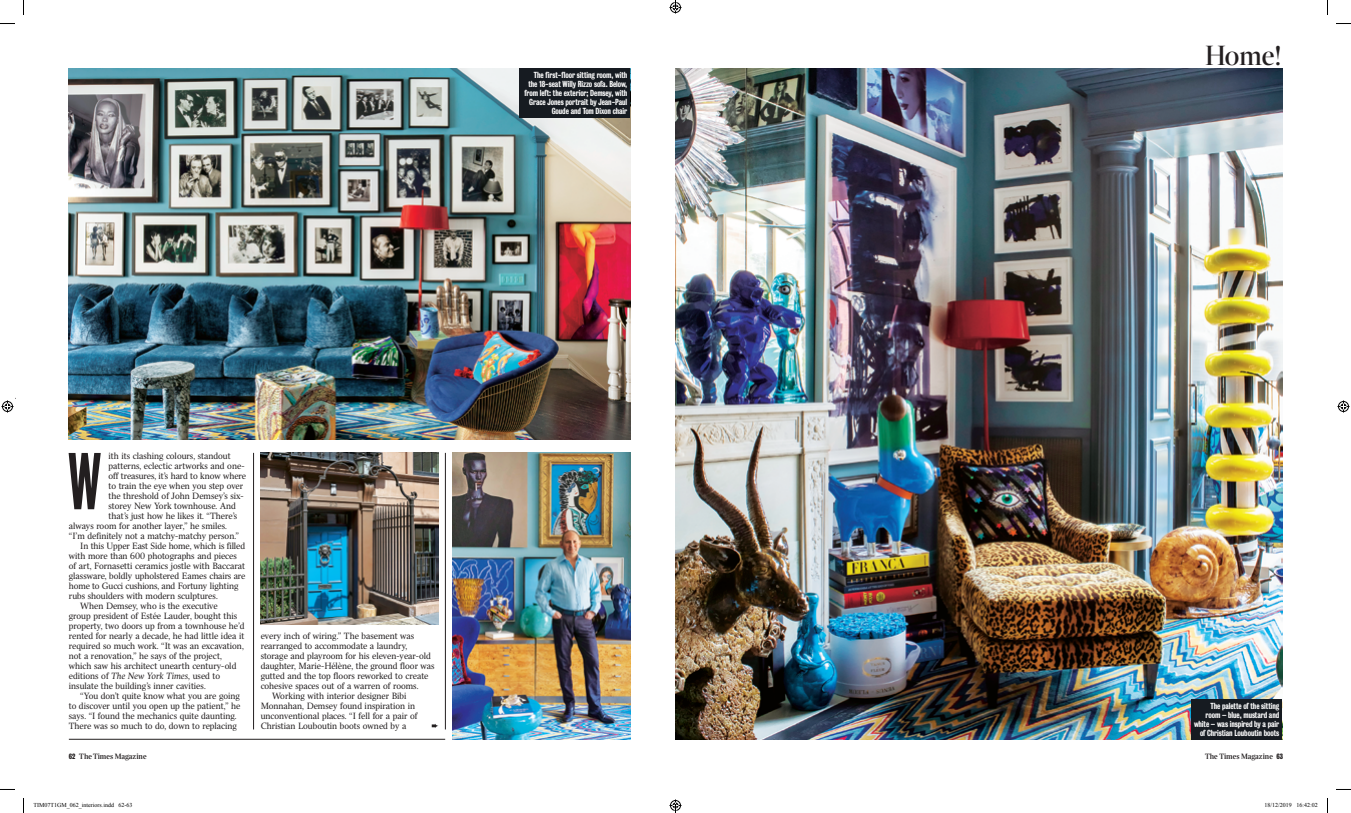
<style>
.page{position:relative;width:1351px;height:813px;background:#fff}
.page>*{position:absolute;margin:0;border:0;box-sizing:border-box;transform-origin:0 0}
.t1{font:73.3px "Bureau Grot Comp";color:#231f20}
.t2{font:700 27.3px "Times Modern Magazine";color:#231f20}
.t3{font:9px "Times Classic Text";color:#231f20}
.t4{font:500 8px/9px "Bureau Grot Cond";letter-spacing:-.01em;color:#fff;text-align:right}
.t5{font:8px "Times Modern SF";color:#231f20}
.t6{font:6px "Times New Roman";color:#000}
.s1{font-style:italic}
.s2{font-family:"Bureau Grot Cond";font-weight:700;font-size:7px}
</style>
<div class="page">
<hr style="left:69px;top:739px;width:376px;height:1px;background:#231f20">
<hr style="left:253px;top:453px;width:1px;height:276px;background:#231f20">
<hr style="left:445px;top:453px;width:1px;height:276px;background:#231f20">
<img style="left:69px;top:69px;width:561px;height:370px">
<img style="left:452px;top:453px;width:178px;height:286px">
<div style="left:520px;top:69px;width:110px;height:49px;background:#161b21"></div>
<img style="left:261px;top:453px;width:177px;height:171px">
<svg style="left:432px;top:723px;width:6px;height:5px"></svg>
<img style="left:675px;top:68px;width:607px;height:671px">
<div style="left:1191px;top:699px;width:91px;height:40px;background:#161b21"></div>
<svg style="left:0;top:23px;width:15px;height:1px"></svg>
<svg style="left:1336px;top:23px;width:15px;height:1px"></svg>
<svg style="left:0;top:789px;width:15px;height:1px"></svg>
<svg style="left:1336px;top:789px;width:15px;height:1px"></svg>
<svg style="left:23px;top:0;width:1px;height:15px"></svg>
<svg style="left:23px;top:798px;width:1px;height:14px"></svg>
<svg style="left:1327px;top:0;width:1px;height:15px"></svg>
<svg style="left:1327px;top:798px;width:1px;height:14px"></svg>
<svg style="left:2px;top:398px;width:14px;height:14px"></svg>
<svg style="left:1337px;top:400px;width:12px;height:12px"></svg>
<svg style="left:669px;top:0;width:12px;height:13px"></svg>
<svg style="left:669px;top:799px;width:12px;height:13px"></svg>
<p class="t4" style="left:524px;top:71px;width:104px">The first-floor sitting room, with the 18-seat Willy Rizzo sofa. Below, from left: the exterior; Demsey, with Grace Jones portrait by Jean-Paul Goude and Tom Dixon chair</p>
<p class="t3" style="left:109px;top:450px;width:123px">ith its clashing colours, standout</p>
<p class="t3" style="left:109px;top:460px;width:137px">patterns, eclectic artworks and one-</p>
<p class="t3" style="left:109px;top:470px;width:139px">off treasures, it’s hard to know where</p>
<p class="t3" style="left:109px;top:480px;width:136px">to train the eye when you step over</p>
<p class="t3" style="left:109px;top:490px;width:137px">the threshold of John Demsey’s six-</p>
<p class="t3" style="left:109px;top:500px;width:129px">storey New York townhouse. And</p>
<p class="t3" style="left:109px;top:510px;width:130px">that’s just how he likes it. “There’s</p>
<p class="t3" style="left:69px;top:520px;width:160px">always room for another layer,” he smiles.</p>
<p class="t3" style="left:69px;top:530px;width:172px">“I’m definitely not a matchy-matchy person.”</p>
<p class="t3" style="left:80px;top:540px;width:166px">In this Upper East Side home, which is filled</p>
<p class="t3" style="left:69px;top:550px;width:170px">with more than 600 photographs and pieces</p>
<p class="t3" style="left:69px;top:560px;width:178px">of art, Fornasetti ceramics jostle with Baccarat</p>
<p class="t3" style="left:69px;top:570px;width:178px">glassware, boldly upholstered Eames chairs are</p>
<p class="t3" style="left:69px;top:580px;width:171px">home to Gucci cushions, and Fortuny lighting</p>
<p class="t3" style="left:69px;top:590px;width:150px">rubs shoulders with modern sculptures.</p>
<p class="t3" style="left:80px;top:600px;width:139px">When Demsey, who is the executive</p>
<p class="t3" style="left:69px;top:610px;width:170px">group president of Estée Lauder, bought this</p>
<p class="t3" style="left:69px;top:620px;width:177px">property, two doors up from a townhouse he’d</p>
<p class="t3" style="left:69px;top:630px;width:177px">rented for nearly a decade, he had little idea it</p>
<p class="t3" style="left:69px;top:640px;width:176px">required so much work. “It was an excavation,</p>
<p class="t3" style="left:69px;top:650px;width:154px">not a renovation,” he says of the project,</p>
<p class="t3" style="left:69px;top:660px;width:169px">which saw his architect unearth century-old</p>
<p class="t3" style="left:69px;top:670px;width:153px">editions of <span class="s1">The New York Times</span>, used to</p>
<p class="t3" style="left:69px;top:680px;width:138px">insulate the building’s inner cavities.</p>
<p class="t3" style="left:80px;top:690px;width:161px">“You don’t quite know what you are going</p>
<p class="t3" style="left:69px;top:700px;width:173px">to discover until you open up the patient,” he</p>
<p class="t3" style="left:69px;top:710px;width:169px">says. “I found the mechanics quite daunting.</p>
<p class="t3" style="left:69px;top:720px;width:170px">There was so much to do, down to replacing</p>
<h1 class="t1" style="left:68px;top:438px;width:35px">W</h1>
<p class="t5" style="left:69px;top:752px;width:79px"><span class="s2">62</span> The Times Magazine</p>
<p class="t3" style="left:261px;top:630px;width:155px">every inch of wiring.” The basement was</p>
<p class="t3" style="left:261px;top:640px;width:148px">rearranged to accommodate a laundry,</p>
<p class="t3" style="left:261px;top:650px;width:172px">storage and playroom for his eleven-year-old</p>
<p class="t3" style="left:261px;top:660px;width:175px">daughter, Marie-Hélène, the ground floor was</p>
<p class="t3" style="left:261px;top:670px;width:169px">gutted and the top floors reworked to create</p>
<p class="t3" style="left:261px;top:680px;width:159px">cohesive spaces out of a warren of rooms.</p>
<p class="t3" style="left:272px;top:690px;width:136px">Working with interior designer Bibi</p>
<p class="t3" style="left:261px;top:700px;width:156px">Monnahan, Demsey found inspiration in</p>
<p class="t3" style="left:261px;top:710px;width:158px">unconventional places. “I fell for a pair of</p>
<p class="t3" style="left:261px;top:720px;width:147px">Christian Louboutin boots owned by a</p>
<h2 class="t2" style="left:1205px;top:39px;width:78px">Home!</h2>
<p class="t4" style="left:1194px;top:701px;width:87px">The palette of the sitting room – blue, mustard and white – was inspired by a pair of Christian Louboutin boots</p>
<p class="t5" style="left:1205px;top:752px;width:80px">The Times Magazine <span class="s2">63</span></p>
<p class="t6" style="left:34px;top:800px;width:100px">TIM07T1GM_062_interiors.indd 62-63</p>
<p class="t6" style="left:1264px;top:800px;width:55px">18/12/2019 16:42:02</p>
</div>
